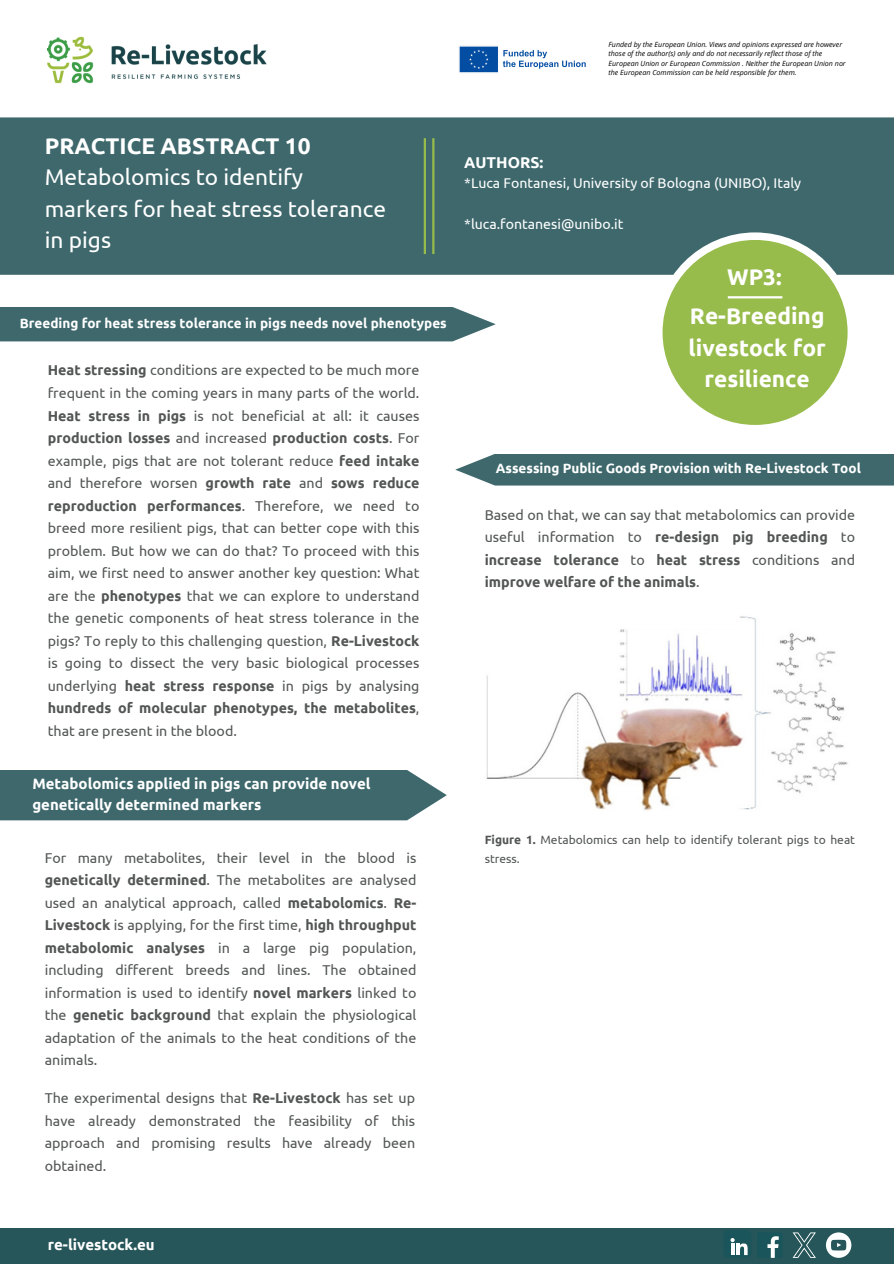
<style>
.page{position:relative;width:894px;height:1264px;background:#fff}
.page>*{position:absolute;margin:0;border:0;box-sizing:border-box;transform-origin:0 0}
.t1{font:22.65px/31.5px "Ubuntu";color:#fff}
.t2{font:700 22.65px/31.5px "Ubuntu";color:#fff;text-align:center}
.t3{font:700 15.6px "Ubuntu";color:#fff}
.t4{font:700 15px/20.2px "Ubuntu";color:#fff}
.t5{font:14.25px/22.5px "Ubuntu";color:#535655;text-align:justify}
.t6{font:14.1px "Ubuntu";color:#fff}
.t7{font:700 13.5px "Ubuntu";color:#fff}
.t8{font:12px/19px "Ubuntu";color:#535655}
.t9{font:italic 7.05px/9.4px "Open Sans";color:#000}
.s1{font-weight:700}
</style>
<div class="page">
<img style="left:459px;top:46px;width:127px;height:27px">
<img style="left:48px;top:36px;width:218px;height:48px">
<div style="left:0;top:117px;width:893px;height:158px;background:#3e686c"></div>
<hr style="left:423px;top:138px;width:3px;height:116px;background:#98bc4b">
<div style="left:0;top:1228px;width:893px;height:35px;background:#26565a"></div>
<div style="left:723px;top:1230px;width:28px;height:27px;background:#19555a;border-radius:4px"></div>
<svg style="left:730px;top:1238px;width:17px;height:16px"></svg>
<div style="left:757px;top:1232px;width:25px;height:25px;background:#19555a"></div>
<svg style="left:767px;top:1236px;width:11px;height:21px"></svg>
<svg style="left:792px;top:1232px;width:23px;height:25px"></svg>
<svg style="left:826px;top:1232px;width:25px;height:25px"></svg>
<hr style="left:432px;top:138px;width:2px;height:116px;background:#98bc4b">
<div style="left:654px;top:232px;width:200px;height:200px;background:#fff;border-radius:50%"></div>
<div style="left:662px;top:240px;width:185px;height:185px;background:#98bc4b;border-radius:50%"></div>
<hr style="left:727px;top:296px;width:55px;height:2px;background:#fff">
<div style="left:0;top:307px;width:495px;height:34px;background:#3e686c"></div>
<div style="left:0;top:770px;width:446px;height:50px;background:#3e686c"></div>
<div style="left:455px;top:454px;width:438px;height:31px;background:#3e686c"></div>
<img style="left:486px;top:616px;width:362px;height:194px">
<p class="t9" style="left:608px;top:40px;width:239px">Funded by the European Union. Views and opinions expressed are however those of the author(s) only and do not necessarily reflect those of the European Union or European Commission . Neither the European Union nor the European Commission can be held responsible for them.</p>
<p class="t2" style="left:45px;top:129px;width:267px">PRACTICE ABSTRACT 10</p>
<h2 class="t1" style="left:45px;top:161px;width:342px">Metabolomics to identify markers for heat stress tolerance in pigs</h2>
<h4 class="t7" style="left:20px;top:315px;width:428px">Breeding for heat stress tolerance in pigs needs novel phenotypes</h4>
<h4 class="t5" style="left:48px;top:359px;width:373px"><span class="s1">Heat stressing</span> conditions are expected to be much more frequent in the coming years in many parts of the world.<br><span class="s1">Heat stress in pigs</span> is not beneficial at all: it causes <span class="s1">production losses</span> and increased <span class="s1">production costs</span>. For example, pigs that are not tolerant reduce <span class="s1">feed intake </span>and therefore worsen <span class="s1">growth rate</span> and <span class="s1">sows reduce reproduction performances</span>. Therefore, we need to breed more resilient pigs, that can better cope with this problem. But how we can do that? To proceed with this aim, we first need to answer another key question: What are the <span class="s1">phenotypes</span> that we can explore to understand the genetic components of heat stress tolerance in the pigs? To reply to this challenging question, <span class="s1">Re-Livestock </span>is going to dissect the very basic biological processes underlying <span class="s1">heat stress response</span> in pigs by analysing <span class="s1">hundreds of molecular phenotypes, the metabolites</span>, that are present in the blood.</h4>
<p class="t4" style="left:32px;top:773px;width:339px">Metabolomics applied in pigs can provide novel genetically determined markers</p>
<p class="t5" style="left:45px;top:846px;width:373px">For many metabolites, their level in the blood is <span class="s1">genetically determined</span>. The metabolites are analysed used an analytical approach, called <span class="s1">metabolomics</span>. <span class="s1">Re-Livestock</span> is applying, for the first time, <span class="s1">high throughput metabolomic analyses</span> in a large pig population, including different breeds and lines. The obtained information is used to identify <span class="s1">novel markers</span> linked to the <span class="s1">genetic background</span> that explain the physiological adaptation of the animals to the heat conditions of the animals.</p>
<h4 class="t5" style="left:45px;top:1086px;width:372px">The experimental designs that <span class="s1">Re-Livestock</span> has set up have already demonstrated the feasibility of this approach and promising results have already been obtained.</h4>
<p class="t3" style="left:464px;top:154px;width:81px">AUTHORS:</p>
<p class="t6" style="left:464px;top:175px;width:338px">*Luca Fontanesi, University of Bologna (UNIBO), Italy</p>
<h4 class="t6" style="left:464px;top:216px;width:161px">*luca.fontanesi@unibo.it</h4>
<p class="t2" style="left:727px;top:261px;width:56px">WP3:</p>
<h1 class="t2" style="left:688px;top:300px;width:139px">Re-Breeding livestock for resilience</h1>
<p class="t7" style="left:495px;top:460px;width:366px">Assessing Public Goods Provision with Re-Livestock Tool</p>
<h4 class="t5" style="left:484px;top:503px;width:372px">Based on that, we can say that metabolomics can provide useful information to <span class="s1">re-design pig breeding</span> to <span class="s1">increase tolerance</span> to <span class="s1">heat stress</span> conditions and <span class="s1">improve welfare of the animals</span>.</h4>
<h3 class="t8" style="left:484px;top:829px;width:372px"><span class="s1">Figure 1.</span> Metabolomics can help to identify tolerant pigs to heat stress.</h3>
<p class="t4" style="left:48px;top:1234px;width:108px">re-livestock.eu</p>
</div>
